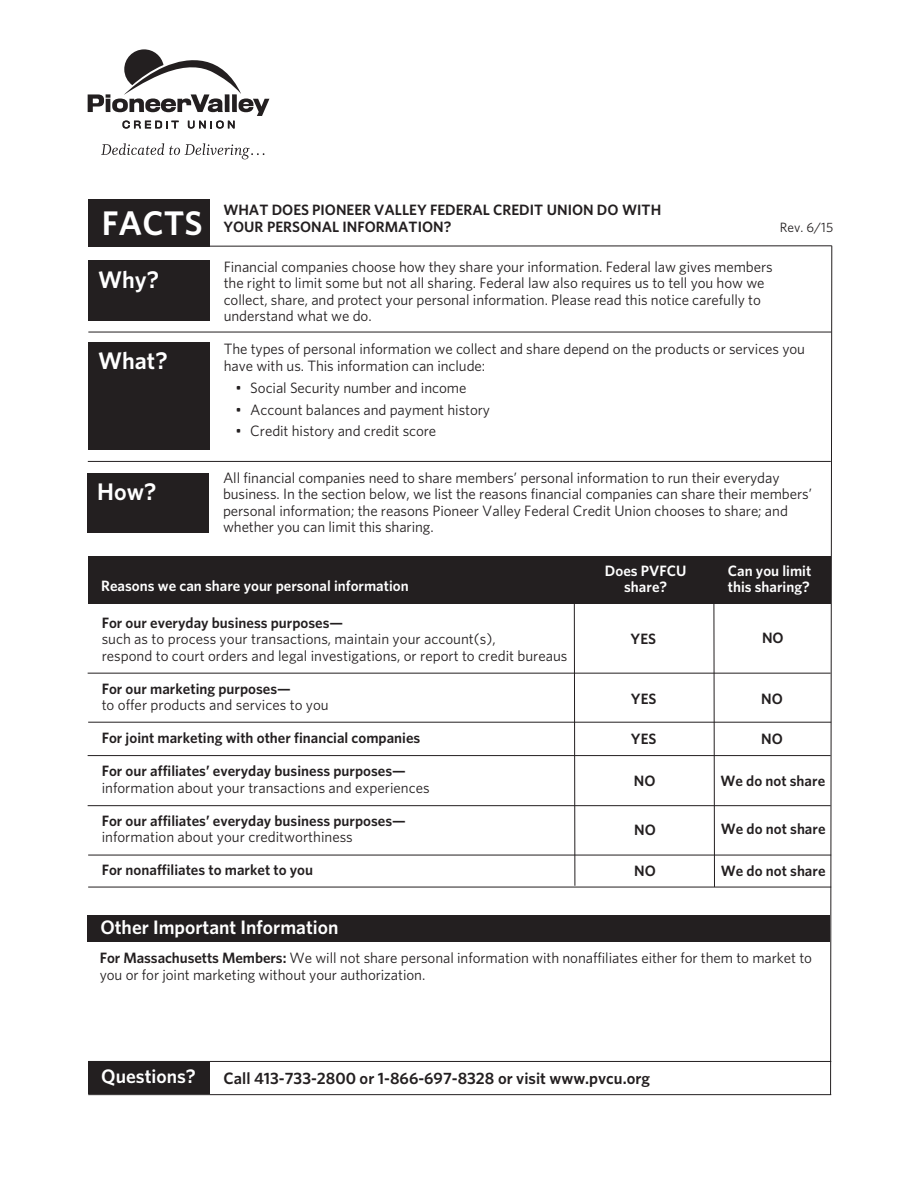
<style>
.page{position:relative;width:918px;height:1188px;background:#fff}
.page>*{position:absolute;margin:0;border:0;box-sizing:border-box;transform-origin:0 0}
.t1{font:600 34.2px "Whitney";color:#fff}
.t2{font:600 24px "Whitney";color:#fff}
.t3{font:600 19.5px "Whitney";color:#fff}
.t4{font:600 16.5px "Whitney";color:#231f20}
.t5{font:15px/16.5px "Whitney";letter-spacing:-.005em;color:#231f20}
.t6{font:600 15px/17.2px "Whitney";color:#231f20}
.t7{font:600 15px/15.5px "Whitney";color:#fff;text-align:center}
.t8{font:13.5px "Whitney";color:#231f20}
.s1{font-weight:600}
</style>
<div class="page">
<div style="left:88px;top:557px;width:743px;height:47px;background:#231f20"></div>
<div style="left:88px;top:200px;width:122px;height:47px;background:#231f20"></div>
<hr style="left:209px;top:245px;width:623px;height:2px;background:#231f20">
<div style="left:88px;top:260px;width:122px;height:61px;background:#231f20"></div>
<div style="left:88px;top:342px;width:122px;height:108px;background:#231f20"></div>
<div style="left:88px;top:473px;width:121px;height:60px;background:#231f20"></div>
<svg style="left:573px;top:556px;width:3px;height:331px"></svg>
<svg style="left:713px;top:604px;width:2px;height:283px"></svg>
<hr style="left:88px;top:673px;width:743px;height:1px;background:#231f20">
<hr style="left:88px;top:722px;width:743px;height:1px;background:#231f20">
<hr style="left:88px;top:755px;width:743px;height:1px;background:#231f20">
<hr style="left:88px;top:805px;width:743px;height:1px;background:#231f20">
<hr style="left:88px;top:855px;width:743px;height:1px;background:#231f20">
<hr style="left:88px;top:887px;width:743px;height:1px;background:#231f20">
<svg style="left:830px;top:245px;width:3px;height:851px"></svg>
<div style="left:88px;top:1061px;width:122px;height:33px;background:#231f20"></div>
<hr style="left:88px;top:461px;width:743px;height:1px;background:#231f20">
<hr style="left:88px;top:332px;width:743px;height:1px;background:#231f20">
<hr style="left:88px;top:1094px;width:743px;height:1px;background:#231f20">
<hr style="left:88px;top:1061px;width:743px;height:1px;background:#231f20">
<div style="left:88px;top:915px;width:742px;height:27px;background:#231f20"></div>
<svg style="left:88px;top:49px;width:181px;height:80px"></svg>
<svg style="left:101px;top:143px;width:163px;height:16px"></svg>
<h1 class="t1" style="left:102px;top:202px;width:102px">FACTS</h1>
<p class="t6" style="left:223px;top:201px;width:439px">WHAT DOES PIONEER VALLEY FEDERAL CREDIT UNION DO WITH<br>YOUR PERSONAL INFORMATION?</p>
<p class="t8" style="left:780px;top:220px;width:55px">Rev. 6/15</p>
<h2 class="t2" style="left:98px;top:265px;width:63px">Why?</h2>
<p class="t5" style="left:224px;top:258px;width:550px">Financial companies choose how they share your information. Federal law gives members the right to limit some but not all sharing. Federal law also requires us to tell you how we collect, share, and protect your personal information. Please read this notice carefully to understand what we do.</p>
<h2 class="t2" style="left:98px;top:346px;width:71px">What?</h2>
<h2 class="t2" style="left:97px;top:477px;width:61px">How?</h2>
<p class="t5" style="left:224px;top:340px;width:583px">The types of personal information we collect and share depend on the products or services you have with us. This information can include:</p>
<p class="t5" style="left:236px;top:379px;width:232px">• Social Security number and income</p>
<p class="t5" style="left:236px;top:401px;width:256px">• Account balances and payment history</p>
<p class="t5" style="left:236px;top:423px;width:202px">• Credit history and credit score</p>
<p class="t5" style="left:223px;top:469px;width:590px">All financial companies need to share members’ personal information to run their everyday business. In the section below, we list the reasons financial companies can share their members’ personal information; the reasons Pioneer Valley Federal Credit Union chooses to share; and whether you can limit this sharing.</p>
<p class="t7" style="left:101px;top:578px;width:309px">Reasons we can share your personal information</p>
<p class="t6" style="left:102px;top:614px;width:243px">For our everyday business purposes—</p>
<p class="t5" style="left:102px;top:631px;width:467px">such as to process your transactions, maintain your account(s),<br>respond to court orders and legal investigations, or report to credit bureaus</p>
<p class="t6" style="left:102px;top:680px;width:191px">For our marketing purposes—</p>
<p class="t5" style="left:102px;top:697px;width:229px">to offer products and services to you</p>
<p class="t6" style="left:102px;top:729px;width:320px">For joint marketing with other financial companies</p>
<p class="t6" style="left:102px;top:762px;width:306px">For our affiliates’ everyday business purposes—</p>
<p class="t5" style="left:102px;top:779px;width:330px">information about your transactions and experiences</p>
<p class="t6" style="left:102px;top:812px;width:306px">For our affiliates’ everyday business purposes—</p>
<p class="t5" style="left:102px;top:829px;width:253px">information about your creditworthiness</p>
<p class="t6" style="left:102px;top:861px;width:213px">For nonaffiliates to market to you</p>
<h3 class="t3" style="left:100px;top:915px;width:240px">Other Important Information</h3>
<p class="t7" style="left:605px;top:563px;width:83px">Does PVFCU share?</p>
<p class="t7" style="left:728px;top:563px;width:85px;text-align:left">Can you limit this sharing?</p>
<p class="t6" style="left:631px;top:629px;width:27px">YES</p>
<p class="t6" style="left:762px;top:629px;width:23px">NO</p>
<p class="t6" style="left:631px;top:690px;width:27px">YES</p>
<p class="t6" style="left:631px;top:730px;width:27px">YES</p>
<p class="t6" style="left:634px;top:772px;width:23px">NO</p>
<p class="t6" style="left:761px;top:690px;width:23px">NO</p>
<p class="t6" style="left:761px;top:730px;width:23px">NO</p>
<p class="t6" style="left:721px;top:772px;width:106px">We do not share</p>
<p class="t6" style="left:634px;top:820px;width:23px">NO</p>
<p class="t6" style="left:721px;top:820px;width:106px">We do not share</p>
<p class="t6" style="left:634px;top:862px;width:23px">NO</p>
<p class="t6" style="left:721px;top:862px;width:106px">We do not share</p>
<p class="t5" style="left:100px;top:949px;width:714px"><span class="s1">For Massachusetts Members:</span> We will not share personal information with nonaffiliates either for them to market to you or for joint marketing without your authorization.</p>
<h3 class="t3" style="left:101px;top:1065px;width:96px">Questions?</h3>
<p class="t4" style="left:224px;top:1068px;width:428px">Call 413-733-2800 or 1-866-697-8328 or visit www.pvcu.org</p>
</div>
